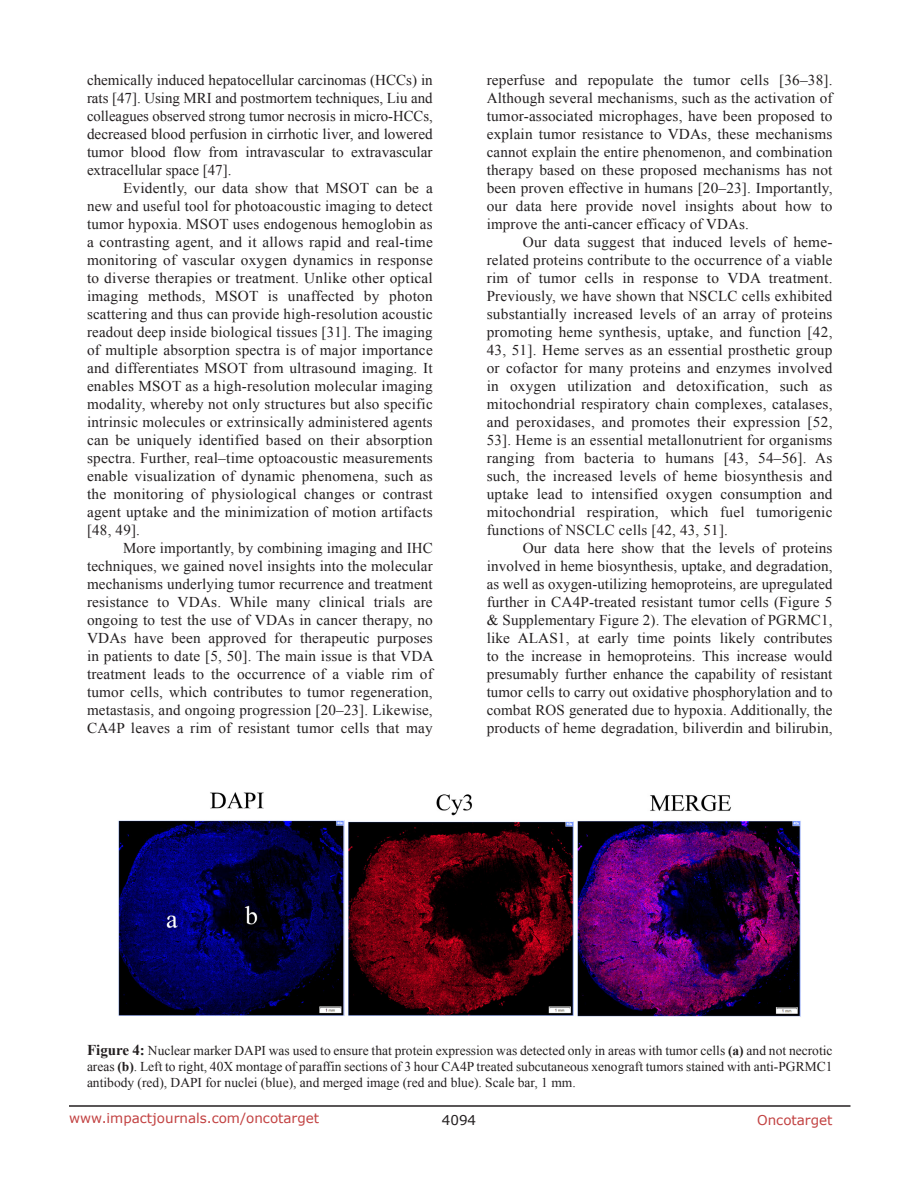
<style>
.page{position:relative;width:918px;height:1188px;background:#fff}
.page>*{position:absolute;margin:0;border:0;box-sizing:border-box;transform-origin:0 0}
.BodyText{font:15px/18px "Times New Roman";letter-spacing:.01em;color:#231f20;text-align:justify}
.figuretext{font:13.5px/16.2px "Times New Roman";color:#231f20;text-align:justify}
.t1{font:13.5px "Verdana";color:#c24141}
.t2{font:13.5px "Verdana";color:#231f20}
.s1{font-weight:700;font-size:15px}
.s2{font-weight:700}
</style>
<div class="page">
<hr style="left:69px;top:1105px;width:781px;height:2px;background:#231f20">
<img style="left:118px;top:792px;width:683px;height:225px">
<p class="BodyText" style="left:87px;top:71px;width:347px">chemically induced hepatocellular carcinomas (HCCs) in rats [47]. Using MRI and postmortem techniques, Liu and colleagues observed strong tumor necrosis in micro-HCCs, decreased blood perfusion in cirrhotic liver, and lowered tumor blood flow from intravascular to extravascular extracellular space [47].</p>
<p class="BodyText" style="left:87px;top:179px;width:347px;text-indent:36px">Evidently, our data show that MSOT can be a new and useful tool for photoacoustic imaging to detect tumor hypoxia. MSOT uses endogenous hemoglobin as a contrasting agent, and it allows rapid and real-time monitoring of vascular oxygen dynamics in response to diverse therapies or treatment. Unlike other optical imaging methods, MSOT is unaffected by photon scattering and thus can provide high-resolution acoustic readout deep inside biological tissues [31]. The imaging of multiple absorption spectra is of major importance and differentiates MSOT from ultrasound imaging. It enables MSOT as a high-resolution molecular imaging modality, whereby not only structures but also specific intrinsic molecules or extrinsically administered agents can be uniquely identified based on their absorption spectra. Further, real–time optoacoustic measurements enable visualization of dynamic phenomena, such as the monitoring of physiological changes or contrast agent uptake and the minimization of motion artifacts [48, 49].</p>
<p class="BodyText" style="left:87px;top:539px;width:348px;text-indent:36px">More importantly, by combining imaging and IHC techniques, we gained novel insights into the molecular mechanisms underlying tumor recurrence and treatment resistance to VDAs. While many clinical trials are ongoing to test the use of VDAs in cancer therapy, no VDAs have been approved for therapeutic purposes in patients to date [5, 50]. The main issue is that VDA treatment leads to the occurrence of a viable rim of tumor cells, which contributes to tumor regeneration, metastasis, and ongoing progression [20–23]. Likewise, CA4P leaves a rim of resistant tumor cells that may</p>
<p class="BodyText" style="left:487px;top:71px;width:347px">reperfuse and repopulate the tumor cells [36–38].<br>Although several mechanisms, such as the activation of tumor-associated microphages, have been proposed to explain tumor resistance to VDAs, these mechanisms cannot explain the entire phenomenon, and combination therapy based on these proposed mechanisms has not been proven effective in humans [20–23]. Importantly, our data here provide novel insights about how to improve the anti-cancer efficacy of VDAs.</p>
<p class="BodyText" style="left:487px;top:233px;width:347px;text-indent:36px">Our data suggest that induced levels of heme&shy;related proteins contribute to the occurrence of a viable rim of tumor cells in response to VDA treatment.<br>Previously, we have shown that NSCLC cells exhibited substantially increased levels of an array of proteins promoting heme synthesis, uptake, and function [42, 43, 51]. Heme serves as an essential prosthetic group or cofactor for many proteins and enzymes involved in oxygen utilization and detoxification, such as mitochondrial respiratory chain complexes, catalases, and peroxidases, and promotes their expression [52, 53]. Heme is an essential metallonutrient for organisms ranging from bacteria to humans [43, 54–56]. As such, the increased levels of heme biosynthesis and uptake lead to intensified oxygen consumption and mitochondrial respiration, which fuel tumorigenic functions of NSCLC cells [42, 43, 51].</p>
<p class="BodyText" style="left:487px;top:539px;width:347px;text-indent:36px">Our data here show that the levels of proteins involved in heme biosynthesis, uptake, and degradation, as well as oxygen-utilizing hemoproteins, are upregulated further in CA4P-treated resistant tumor cells (Figure 5 &amp; Supplementary Figure 2). The elevation of PGRMC1, like ALAS1, at early time points likely contributes to the increase in hemoproteins. This increase would presumably further enhance the capability of resistant tumor cells to carry out oxidative phosphorylation and to combat ROS generated due to hypoxia. Additionally, the products of heme degradation, biliverdin and bilirubin,</p>
<p class="figuretext" style="left:87px;top:1042px;width:747px"><span class="s1">Figure 4:</span> Nuclear marker DAPI was used to ensure that protein expression was detected only in areas with tumor cells <span class="s2">(a)</span> and not necrotic areas <span class="s2">(b)</span>. Left to right, 40X montage of paraffin sections of 3 hour CA4P treated subcutaneous xenograft tumors stained with anti-PGRMC1 antibody (red), DAPI for nuclei (blue), and merged image (red and blue). Scale bar, 1 mm.</p>
<p class="t1" style="left:69px;top:1109px;width:252px">www.impactjournals.com/oncotarget</p>
<p class="t2" style="left:442px;top:1111px;width:36px">4094</p>
<p class="t1" style="left:757px;top:1111px;width:77px">Oncotarget</p>
</div>
